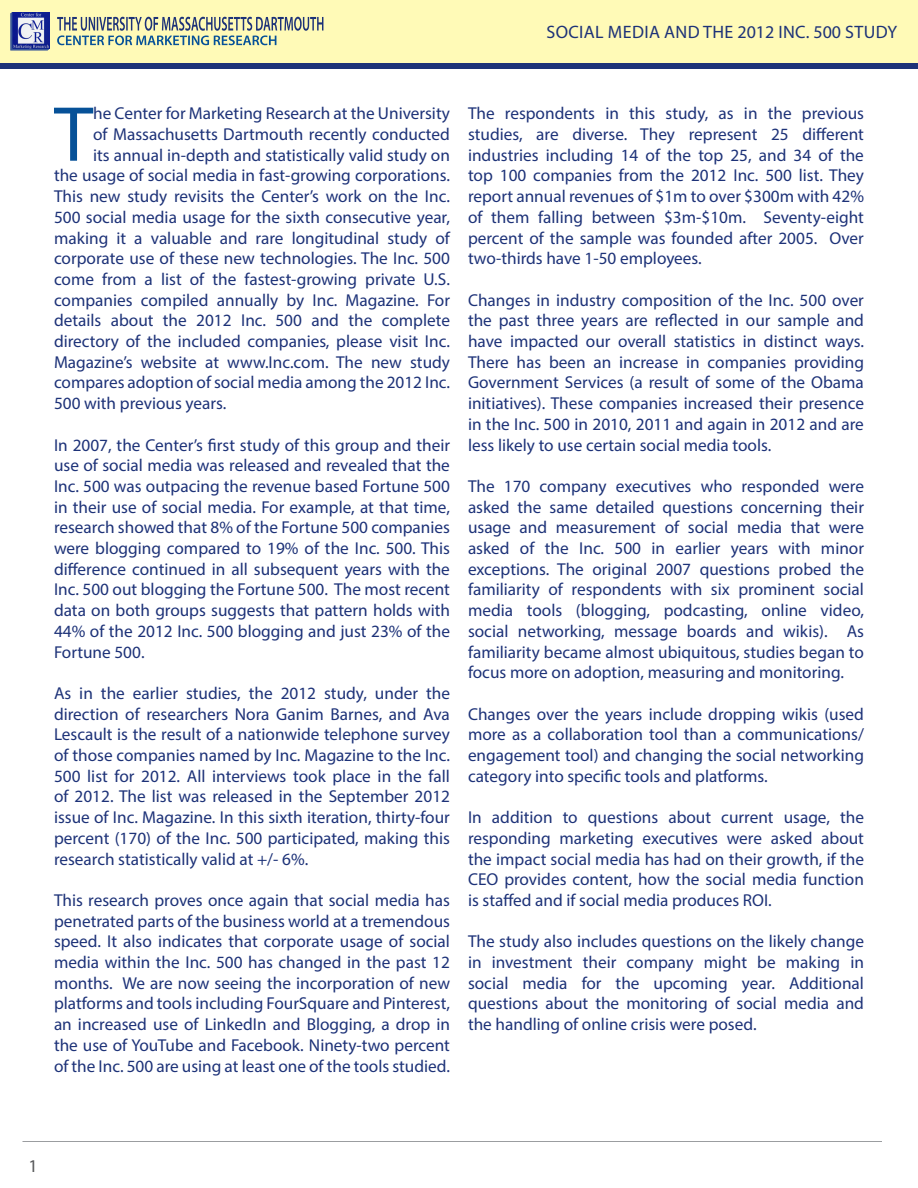
<style>
.page{position:relative;width:918px;height:1188px;background:#fff}
.page>*{position:absolute;margin:0;border:0;box-sizing:border-box;transform-origin:0 0}
.t1{font:78.6px "Myriad Pro";color:#065198}
.t2{font:18px "Myriad Pro";letter-spacing:.02em;color:#1d3278}
.t3{font:18px "Myriad Pro";color:#57585a}
.t4{font:17.25px/20.7px "Myriad Pro";color:#1d3278}
</style>
<div class="page">
<div style="left:0;top:0;width:918px;height:63px;background:#fffab7"></div>
<svg style="left:57px;top:17px;width:266px;height:28px"></svg>
<svg style="left:10px;top:12px;width:40px;height:39px"></svg>
<div style="left:0;top:63px;width:918px;height:6px;background:#1d3278"></div>
<hr style="left:22px;top:1141px;width:860px;height:1px;background:#9b9da0">
<p class="t2" style="left:546px;top:21px;width:352px">SOCIAL MEDIA AND THE 2012 INC. 500 STUDY</p>
<p class="t4" style="left:54px;top:103px;width:398px;text-align:right">he Center for Marketing Research at the University<br>of Massachusetts Dartmouth recently conducted<br>its annual in-depth and statistically valid study on<br>the usage of social media in fast-growing corporations.<br>This new study revisits the Center’s work on the Inc.<br>500 social media usage for the sixth consecutive year,</p>
<p class="t4" style="left:54px;top:227px;width:397px">making it a valuable and rare longitudinal study of</p>
<p class="t4" style="left:54px;top:248px;width:397px">corporate use of these new technologies. The Inc. 500 come from a list of the fastest-growing private U.S.</p>
<p class="t4" style="left:54px;top:289px;width:398px">companies compiled annually by Inc. Magazine. For</p>
<p class="t4" style="left:54px;top:310px;width:398px">details about the 2012 Inc. 500 and the complete</p>
<p class="t4" style="left:54px;top:331px;width:398px;text-align:justify">directory of the included companies, please visit Inc.<br>Magazine’s website at www.Inc.com. The new study compares adoption of social media among the 2012 Inc.<br>500 with previous years.</p>
<p class="t4" style="left:54px;top:434px;width:398px;text-align:justify">In 2007, the Center’s first study of this group and their use of social media was released and revealed that the Inc. 500 was outpacing the revenue based Fortune 500 in their use of social media. For example, at that time, research showed that 8% of the Fortune 500 companies were blogging compared to 19% of the Inc. 500. This difference continued in all subsequent years with the Inc. 500 out blogging the Fortune 500. The most recent data on both groups suggests that pattern holds with 44% of the 2012 Inc. 500 blogging and just 23% of the Fortune 500.</p>
<p class="t4" style="left:54px;top:683px;width:398px">As in the earlier studies, the 2012 study, under the</p>
<p class="t4" style="left:54px;top:703px;width:398px;text-align:justify">direction of researchers Nora Ganim Barnes, and Ava Lescault is the result of a nationwide telephone survey of those companies named by Inc. Magazine to the Inc.<br>500 list for 2012. All interviews took place in the fall of 2012. The list was released in the September 2012</p>
<p class="t4" style="left:54px;top:807px;width:397px;text-align:justify">issue of Inc. Magazine. In this sixth iteration, thirty-four percent (170) of the Inc. 500 participated, making this research statistically valid at +/- 6%.</p>
<p class="t4" style="left:54px;top:890px;width:398px;text-align:justify">This research proves once again that social media has penetrated parts of the business world at a tremendous speed. It also indicates that corporate usage of social media within the Inc. 500 has changed in the past 12 months. We are now seeing the incorporation of new platforms and tools including FourSquare and Pinterest, an increased use of LinkedIn and Blogging, a drop in the use of YouTube and Facebook. Ninety-two percent of the Inc. 500 are using at least one of the tools studied.</p>
<p class="t1" style="left:54px;top:86px;width:41px">T</p>
<p class="t4" style="left:468px;top:103px;width:398px">The respondents in this study, as in the previous</p>
<p class="t4" style="left:468px;top:124px;width:398px">studies, are diverse. They represent 25 different</p>
<p class="t4" style="left:468px;top:144px;width:398px">industries including 14 of the top 25, and 34 of the top 100 companies from the 2012 Inc. 500 list. They</p>
<p class="t4" style="left:468px;top:186px;width:398px">report annual revenues of $1m to over $300m with 42% of them falling between $3m-$10m. Seventy-eight</p>
<p class="t4" style="left:468px;top:227px;width:397px">percent of the sample was founded after 2005. Over two-thirds have 1-50 employees.</p>
<p class="t4" style="left:468px;top:289px;width:398px;text-align:justify">Changes in industry composition of the Inc. 500 over the past three years are reflected in our sample and have impacted our overall statistics in distinct ways.<br>There has been an increase in companies providing Government Services (a result of some of the Obama initiatives). These companies increased their presence in the Inc. 500 in 2010, 2011 and again in 2012 and are less likely to use certain social media tools.</p>
<p class="t4" style="left:468px;top:476px;width:398px">The 170 company executives who responded were asked the same detailed questions concerning their</p>
<p class="t4" style="left:468px;top:517px;width:398px">usage and measurement of social media that were asked of the Inc. 500 in earlier years with minor</p>
<p class="t4" style="left:468px;top:558px;width:398px">exceptions. The original 2007 questions probed the</p>
<p class="t4" style="left:468px;top:579px;width:398px">familiarity of respondents with six prominent social</p>
<p class="t4" style="left:468px;top:600px;width:397px">media tools (blogging, podcasting, online video, social networking, message boards and wikis). As</p>
<p class="t4" style="left:468px;top:641px;width:398px">familiarity became almost ubiquitous, studies began to focus more on adoption, measuring and monitoring.</p>
<p class="t4" style="left:468px;top:703px;width:398px;text-align:justify">Changes over the years include dropping wikis (used more as a collaboration tool than a communications/ engagement tool) and changing the social networking category into specific tools and platforms.</p>
<p class="t4" style="left:468px;top:807px;width:398px">In addition to questions about current usage, the</p>
<p class="t4" style="left:468px;top:827px;width:398px;text-align:justify">responding marketing executives were asked about the impact social media has had on their growth, if the CEO provides content, how the social media function</p>
<p class="t4" style="left:468px;top:890px;width:305px">is staffed and if social media produces ROI.</p>
<p class="t4" style="left:468px;top:931px;width:398px">The study also includes questions on the likely change in investment their company might be making in</p>
<p class="t4" style="left:468px;top:972px;width:398px">social media for the upcoming year. Additional</p>
<p class="t4" style="left:468px;top:993px;width:397px">questions about the monitoring of social media and</p>
<p class="t4" style="left:468px;top:1014px;width:290px">the handling of online crisis were posed.</p>
<p class="t3" style="left:28px;top:1155px;width:11px">1</p>
</div>
